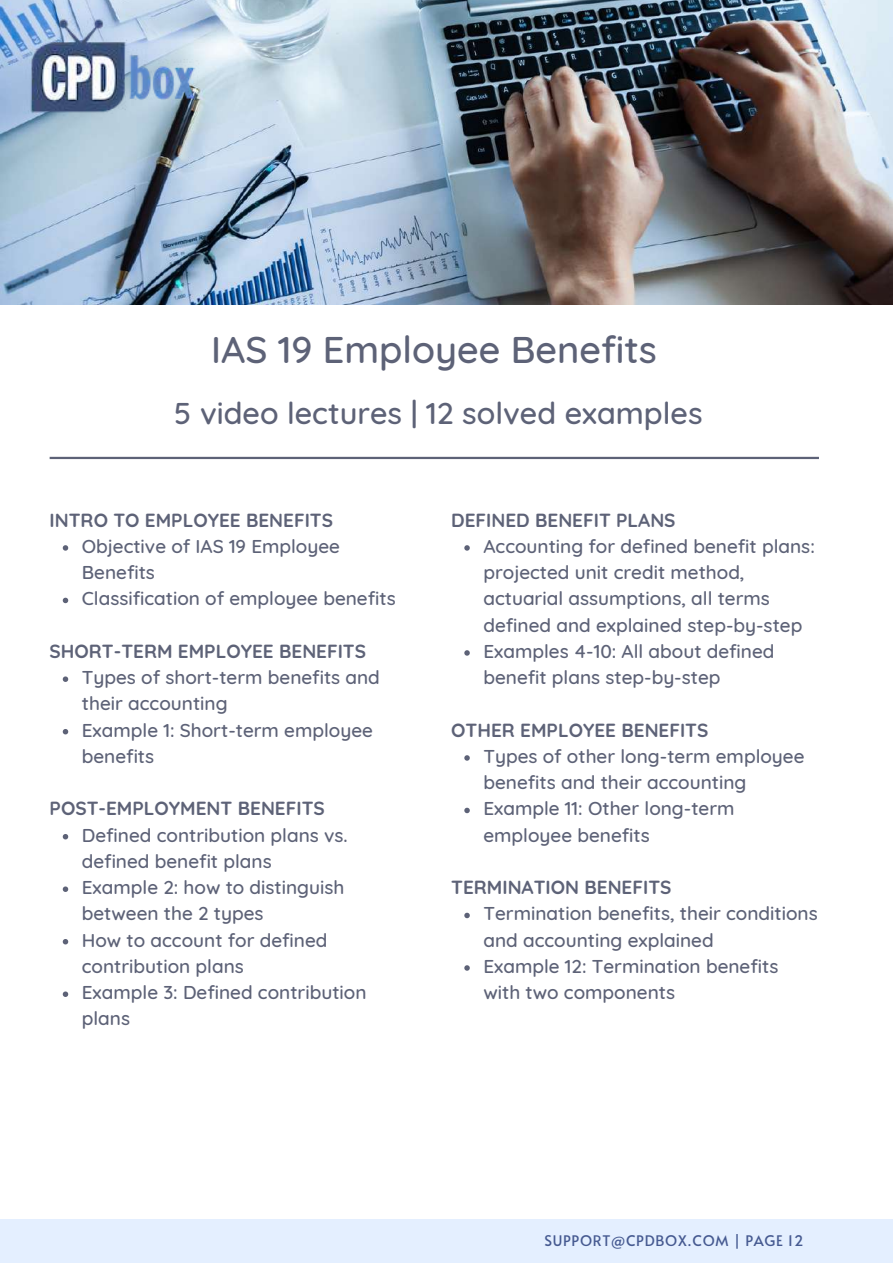
<style>
.page{position:relative;width:893px;height:1264px;background:#fff}
.page>*{position:absolute;margin:0;border:0;box-sizing:border-box;transform-origin:0 0}
.t1{font:500 37.95px "Quicksand";color:#5d6277}
.t2{font:500 30.6px "Quicksand";color:#5d6277}
.t3{font:500 18.9px/26.2px "Quicksand";color:#5d6277}
.t4{font:700 18.9px "Quicksand";color:#5d6277}
.t5{font:14.55px "Alata";letter-spacing:.05em;color:#465a91}
</style>
<div class="page">
<div style="left:0;top:1218px;width:892px;height:44px;background:#e4efff"></div>
<img style="left:0;top:0;width:892px;height:305px">
<svg style="left:63px;top:545px;width:5px;height:5px"></svg>
<svg style="left:63px;top:597px;width:5px;height:6px"></svg>
<svg style="left:63px;top:676px;width:5px;height:6px"></svg>
<svg style="left:63px;top:729px;width:5px;height:5px"></svg>
<svg style="left:63px;top:834px;width:5px;height:5px"></svg>
<svg style="left:63px;top:886px;width:5px;height:6px"></svg>
<svg style="left:63px;top:939px;width:5px;height:5px"></svg>
<svg style="left:63px;top:991px;width:5px;height:5px"></svg>
<hr style="left:50px;top:457px;width:768px;height:2px;background:#5d6277">
<svg style="left:464px;top:545px;width:6px;height:5px"></svg>
<svg style="left:464px;top:650px;width:6px;height:5px"></svg>
<svg style="left:464px;top:755px;width:6px;height:5px"></svg>
<svg style="left:464px;top:807px;width:6px;height:6px"></svg>
<svg style="left:464px;top:912px;width:6px;height:6px"></svg>
<svg style="left:464px;top:965px;width:6px;height:5px"></svg>
<img style="left:25px;top:18px;width:176px;height:96px">
<h1 class="t1" style="left:211px;top:325px;width:447px">IAS 19 Employee Benefits</h1>
<h2 class="t2" style="left:174px;top:393px;width:530px">5 video lectures | 12 solved examples</h2>
<p class="t4" style="left:50px;top:507px;width:285px">INTRO TO EMPLOYEE BENEFITS</p>
<p class="t3" style="left:82px;top:532px;width:315px">Objective of IAS 19 Employee<br>Benefits<br>Classification of employee benefits</p>
<p class="t4" style="left:50px;top:639px;width:318px">SHORT-TERM EMPLOYEE BENEFITS</p>
<p class="t3" style="left:82px;top:664px;width:299px">Types of short-term benefits and their accounting<br>Example 1: Short-term employee benefits</p>
<p class="t4" style="left:50px;top:796px;width:277px">POST-EMPLOYMENT BENEFITS</p>
<p class="t3" style="left:82px;top:821px;width:286px">Defined contribution plans vs. defined benefit plans<br>Example 2: how to distinguish between the 2 types<br>How to account for defined contribution plans<br>Example 3: Defined contribution plans</p>
<p class="t4" style="left:451px;top:507px;width:226px">DEFINED BENEFIT PLANS</p>
<p class="t3" style="left:483px;top:532px;width:333px">Accounting for defined benefit plans: projected unit credit method, actuarial assumptions, all terms defined and explained step-by-step Examples 4-10: All about defined benefit plans step-by-step</p>
<p class="t4" style="left:451px;top:717px;width:259px">OTHER EMPLOYEE BENEFITS</p>
<p class="t3" style="left:483px;top:742px;width:322px">Types of other long-term employee benefits and their accounting<br>Example 11: Other long-term employee benefits</p>
<p class="t4" style="left:451px;top:875px;width:222px">TERMINATION BENEFITS</p>
<p class="t3" style="left:483px;top:900px;width:336px">Termination benefits, their conditions and accounting explained<br>Example 12: Termination benefits with two components</p>
<p class="t5" style="left:544px;top:1230px;width:260px">SUPPORT@CPDBOX.COM | PAGE 12</p>
</div>
